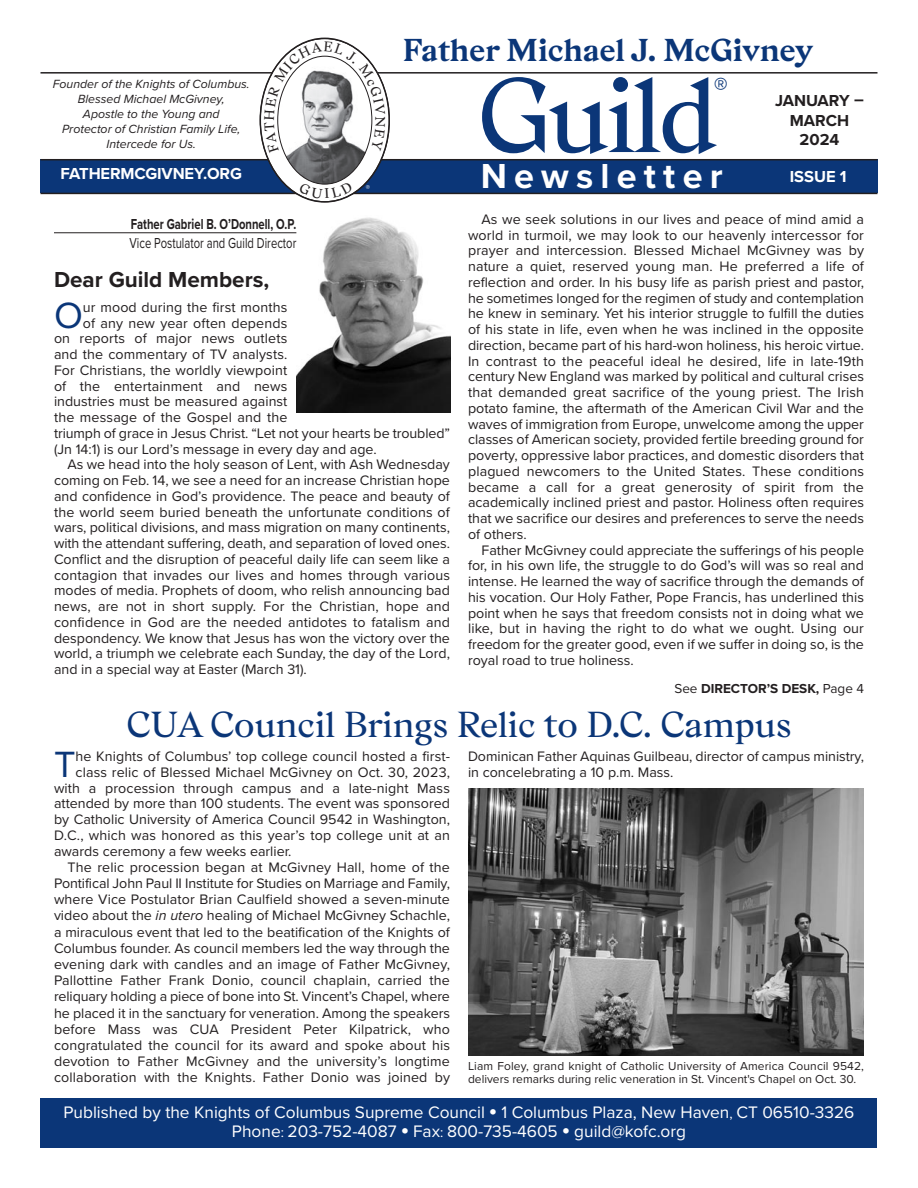
<style>
.page{position:relative;width:918px;height:1188px;background:#fff}
.page>*{position:absolute;margin:0;border:0;box-sizing:border-box;transform-origin:0 0}
.t1{font:105px "Mc Givney";letter-spacing:-.05em;color:#0b3678}
.t2{font:37.8px "Proxima Nova";color:#0b3678}
.t3{font:36px "Mc Givney";letter-spacing:-.02em;color:#0b3678}
.t4{font:700 36px "Proxima Nova";letter-spacing:.2em;color:#fff}
.t5{font:700 31.5px "Mc Givney";letter-spacing:-.01em;color:#0b3678}
.t6{font:28.5px "Proxima Nova";color:#0b3678}
.t7{font:700 22.5px "Proxima Nova";color:#231f20}
.t8{font:17.25px/19.5px "Proxima Nova";color:#fff;text-align:center}
.t9{font:700 16.5px "Proxima Nova";letter-spacing:-.01em;color:#fff}
.t10{font:700 16.5px/19.5px "Proxima Nova";color:#231f20;text-align:center}
.t11{font:15px "Proxima Nova";color:#231f20;scale:.75 1}
.t12{font:700 15px "Proxima Nova";color:#231f20;scale:.75 1}
.t13{font:14.25px/15.8px "Proxima Nova";color:#231f20;text-align:justify}
.t14{font:700 13.5px "Proxima Nova";color:#231f20}
.t15{font:italic 12.3px/15px "Proxima Nova";color:#231f20;text-align:center}
.t16{font:12px/13.5px "Proxima Nova";letter-spacing:.01em;color:#231f20}
.t17{font:8.7px "Proxima Nova";color:#fff}
.s1{font-weight:400}
.s2{font-style:italic}
.s3{font-size:25.5px}
.s4{font-size:14.1px}
</style>
<div class="page">
<div style="left:40px;top:160px;width:838px;height:33px;background:#0b3678"></div>
<div style="left:40px;top:1098px;width:837px;height:50px;background:#0b3678"></div>
<hr style="left:40px;top:72px;width:838px;height:2px;background:#231f20">
<hr style="left:40px;top:159px;width:838px;height:1px;background:#231f20">
<hr style="left:40px;top:193px;width:838px;height:1px;background:#231f20">
<img style="left:296px;top:217px;width:154px;height:195px">
<hr style="left:54px;top:233px;width:242px;height:1px;background:#231f20">
<img style="left:468px;top:789px;width:396px;height:267px">
<svg style="left:260px;top:38px;width:130px;height:165px"></svg>
<p class="t15" style="left:53px;top:77px;width:198px">Founder of the Knights of Columbus.<br>Blessed Michael McGivney,<br>Apostle to the Young and</p>
<p class="t15" style="left:62px;top:122px;width:180px">Protector of Christian Family Life,</p>
<p class="t15" style="left:107px;top:137px;width:91px">Intercede for Us.</p>
<p class="t9" style="left:61px;top:168px;width:183px">FATHERMCGIVNEY.ORG</p>
<p class="t17" style="left:366px;top:184px;width:6px">®</p>
<p class="t5" style="left:403px;top:28px;width:412px">Father Michael J. McGivney</p>
<p class="t1" style="left:477px;top:77px;width:244px">Guild</p>
<p class="t6" style="left:714px;top:78px;width:16px">®</p>
<p class="t10" style="left:775px;top:93px;width:90px">JANUARY –<br>MARCH</p>
<p class="t10" style="left:800px;top:132px;width:41px">2024</p>
<p class="t9" style="left:790px;top:171px;width:58px">ISSUE 1</p>
<p class="t4" style="left:481px;top:164px;width:244px">Newsletter</p>
<p class="t12" style="left:131px;top:219px;width:222px">Father Gabriel B. O’Donnell, O.P.</p>
<p class="t11" style="left:130px;top:238px;width:224px">Vice Postulator and Guild Director</p>
<p class="t7" style="left:54px;top:272px;width:217px">Dear Guild Members,</p>
<p class="t2" style="left:54px;top:302px;width:30px">O</p>
<p class="t13" style="left:83px;top:301px;width:206px">ur mood during the first months</p>
<p class="t13" style="left:83px;top:316px;width:206px">of any new year often depends</p>
<p class="t13" style="left:54px;top:332px;width:235px">on reports of major news outlets</p>
<p class="t13" style="left:54px;top:348px;width:235px">and the commentary of TV analysts.</p>
<p class="t13" style="left:54px;top:364px;width:235px">For Christians, the worldly viewpoint</p>
<p class="t13" style="left:54px;top:379px;width:235px">of the entertainment and news</p>
<p class="t13" style="left:54px;top:395px;width:235px">industries must be measured against</p>
<p class="t13" style="left:54px;top:411px;width:235px">the message of the Gospel and the</p>
<p class="t13" style="left:54px;top:427px;width:398px">triumph of grace in Jesus Christ. “Let not your hearts be troubled”</p>
<p class="t13" style="left:54px;top:442px;width:324px">(Jn 14:1) is our Lord’s message in every day and age.</p>
<p class="t13" style="left:54px;top:458px;width:397px;text-indent:14px">As we head into the holy season of Lent, with Ash Wednesday coming on Feb. 14, we see a need for an increase Christian hope and confidence in God’s providence. The peace and beauty of the world seem buried beneath the unfortunate conditions of wars, political divisions, and mass migration on many continents, with the attendant suffering, death, and separation of loved ones.<br>Conflict and the disruption of peaceful daily life can seem like a contagion that invades our lives and homes through various modes of media. Prophets of doom, who relish announcing bad news, are not in short supply. For the Christian, hope and confidence in God are the needed antidotes to fatalism and despondency. We know that Jesus has won the victory over the world, a triumph we celebrate each Sunday, the day of the Lord, and in a special way at Easter (March 31).</p>
<p class="t13" style="left:468px;top:213px;width:397px;text-indent:14px">As we seek solutions in our lives and peace of mind amid a world in turmoil, we may look to our heavenly intercessor for prayer and intercession. Blessed Michael McGivney was by nature a quiet, reserved young man. He preferred a life of reflection and order. In his busy life as parish priest and pastor, he sometimes longed for the regimen of study and contemplation he knew in seminary. Yet his interior struggle to fulfill the duties of his state in life, even when he was inclined in the opposite direction, became part of his hard-won holiness, his heroic virtue.<br>In contrast to the peaceful ideal he desired, life in late-19th century New England was marked by political and cultural crises that demanded great sacrifice of the young priest. The Irish potato famine, the aftermath of the American Civil War and the waves of immigration from Europe, unwelcome among the upper classes of American society, provided fertile breeding ground for poverty, oppressive labor practices, and domestic disorders that plagued newcomers to the United States. These conditions became a call for a great generosity of spirit from the academically inclined priest and pastor. Holiness often requires that we sacrifice our desires and preferences to serve the needs of others.</p>
<p class="t13" style="left:468px;top:543px;width:398px;text-indent:14px">Father McGivney could appreciate the sufferings of his people for, in his own life, the struggle to do God’s will was so real and intense. He learned the way of sacrifice through the demands of his vocation. Our Holy Father, Pope Francis, has underlined this point when he says that freedom consists not in doing what we like, but in having the right to do what we ought. Using our freedom for the greater good, even if we suffer in doing so, is the royal road to true holiness.</p>
<p class="t14" style="left:674px;top:684px;width:191px"><span class="s1">See</span> DIRECTOR’S DESK, <span class="s1">Page 4</span></p>
<p class="t3" style="left:126px;top:711px;width:667px">CUA Council Brings Relic to D.C. Campus</p>
<p class="t2" style="left:54px;top:752px;width:23px">T</p>
<p class="t13" style="left:76px;top:750px;width:376px">he Knights of Columbus’ top college council hosted a first-</p>
<p class="t13" style="left:76px;top:766px;width:376px">class relic of Blessed Michael McGivney on Oct. 30, 2023,</p>
<p class="t13" style="left:54px;top:781px;width:397px">with a procession through campus and a late-night Mass</p>
<p class="t13" style="left:54px;top:797px;width:397px">attended by more than 100 students. The event was sponsored</p>
<p class="t13" style="left:54px;top:813px;width:397px">by Catholic University of America Council 9542 in Washington,</p>
<p class="t13" style="left:54px;top:829px;width:397px">D.C., which was honored as this year’s top college unit at an</p>
<p class="t13" style="left:54px;top:844px;width:239px">awards ceremony a few weeks earlier.</p>
<p class="t13" style="left:54px;top:860px;width:398px;line-height:16.2px;text-indent:14px">The relic procession began at McGivney Hall, home of the Pontifical John Paul II Institute for Studies on Marriage and Family, where Vice Postulator Brian Caulfield showed a seven-minute video about the <span class="s2">in utero</span> healing of Michael McGivney Schachle, a miraculous event that led to the beatification of the Knights of Columbus founder. As council members led the way through the evening dark with candles and an image of Father McGivney, Pallottine Father Frank Donio, council chaplain, carried the reliquary holding a piece of bone into St. Vincent’s Chapel, where he placed it in the sanctuary for veneration. Among the speakers before Mass was CUA President Peter Kilpatrick, who congratulated the council for its award and spoke about his devotion to Father McGivney and the university’s longtime collaboration with the Knights. Father Donio was joined by</p>
<p class="t13" style="left:468px;top:750px;width:397px;line-height:16.2px">Dominican Father Aquinas Guilbeau, director of campus ministry, in concelebrating a 10 p.m. Mass.</p>
<p class="t16" style="left:468px;top:1060px;width:397px">Liam Foley, grand knight of Catholic University of America Council 9542, delivers remarks during relic veneration in St. Vincent's Chapel on Oct. 30.</p>
<p class="t8" style="left:63px;top:1104px;width:793px">Published by the Knights of Columbus Supreme Council <span class="s3">•</span> 1 Columbus Plaza, New Haven<span class="s4">,</span> CT 06510-3326<br>Phone<span class="s4">:</span> 203-752-4087 <span class="s3">•</span> Fax<span class="s4">:</span> 800-735-4605 <span class="s3">•</span> guild@kofc.org</p>
</div>
